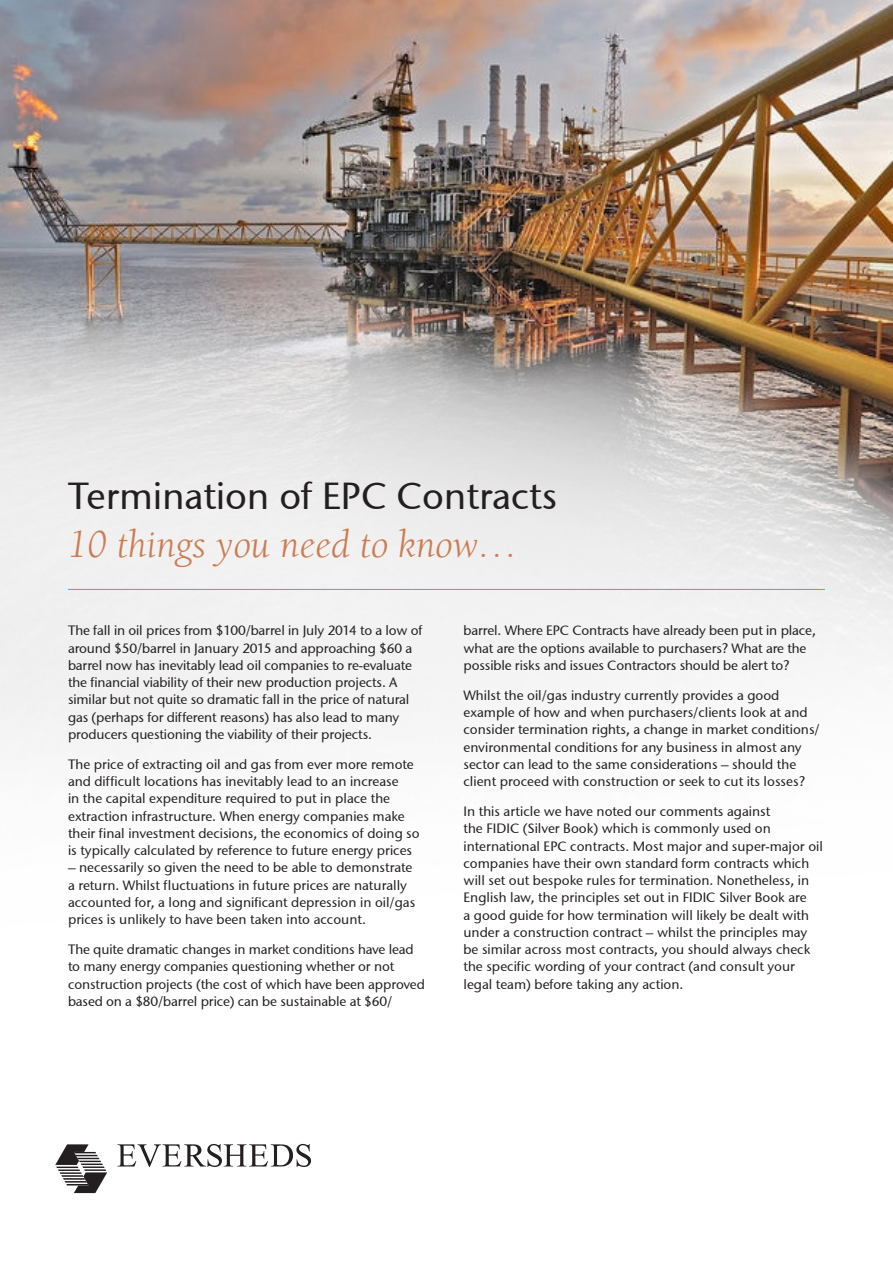
<style>
.page{position:relative;width:893px;height:1263px;background:#fff}
.page>*{position:absolute;margin:0;border:0;box-sizing:border-box;transform-origin:0 0}
.t1{font:italic 40.5px "Berkeley";color:#cc7c52}
.t2{font:37.5px "Stone Sans ITCTT Medium";color:#231f20}
.Body_copy{font:13.5px/17.2px "Stone Sans ITCTT Medium";color:#231f20}
</style>
<div class="page">
<img style="left:0;top:0;width:893px;height:752px">
<svg style="left:117px;top:1144px;width:194px;height:23px"></svg>
<svg style="left:55px;top:1144px;width:52px;height:49px"></svg>
<hr style="left:68px;top:589px;width:757px;height:1px;background:#cc7c52">
<p class="t2" style="left:68px;top:473px;width:491px">Termination of EPC Contracts</p>
<p class="t1" style="left:68px;top:520px;width:452px">10 things you need to know…</p>
<p class="Body_copy" style="left:68px;top:622px;width:356px">The fall in oil prices from $100/barrel in July 2014 to a low of around $50/barrel in January 2015 and approaching $60 a barrel now has inevitably lead oil companies to re-evaluate the financial viability of their new production projects. A similar but not quite so dramatic fall in the price of natural gas (perhaps for different reasons) has also lead to many producers questioning the viability of their projects.</p>
<p class="Body_copy" style="left:68px;top:755px;width:353px">The price of extracting oil and gas from ever more remote and difficult locations has inevitably lead to an increase<br>in the capital expenditure required to put in place the extraction infrastructure. When energy companies make their final investment decisions, the economics of doing so is typically calculated by reference to future energy prices</p>
<p class="Body_copy" style="left:68px;top:859px;width:349px">– necessarily so given the need to be able to demonstrate a return. Whilst fluctuations in future prices are naturally accounted for, a long and significant depression in oil/gas prices is unlikely to have been taken into account.</p>
<p class="Body_copy" style="left:68px;top:941px;width:358px">The quite dramatic changes in market conditions have lead to many energy companies questioning whether or not construction projects (the cost of which have been approved based on a $80/barrel price) can be sustainable at $60/</p>
<p class="Body_copy" style="left:463px;top:622px;width:354px">barrel. Where EPC Contracts have already been put in place, what are the options available to purchasers? What are the possible risks and issues Contractors should be alert to?</p>
<p class="Body_copy" style="left:463px;top:686px;width:358px">Whilst the oil/gas industry currently provides a good example of how and when purchasers/clients look at and consider termination rights, a change in market conditions/ environmental conditions for any business in almost any sector can lead to the same considerations – should the client proceed with construction or seek to cut its losses?</p>
<p class="Body_copy" style="left:463px;top:803px;width:361px">In this article we have noted our comments against<br>the FIDIC (Silver Book) which is commonly used on international EPC contracts. Most major and super-major oil companies have their own standard form contracts which will set out bespoke rules for termination. Nonetheless, in English law, the principles set out in FIDIC Silver Book are<br>a good guide for how termination will likely be dealt with under a construction contract – whilst the principles may be similar across most contracts, you should always check the specific wording of your contract (and consult your legal team) before taking any action.</p>
</div>
